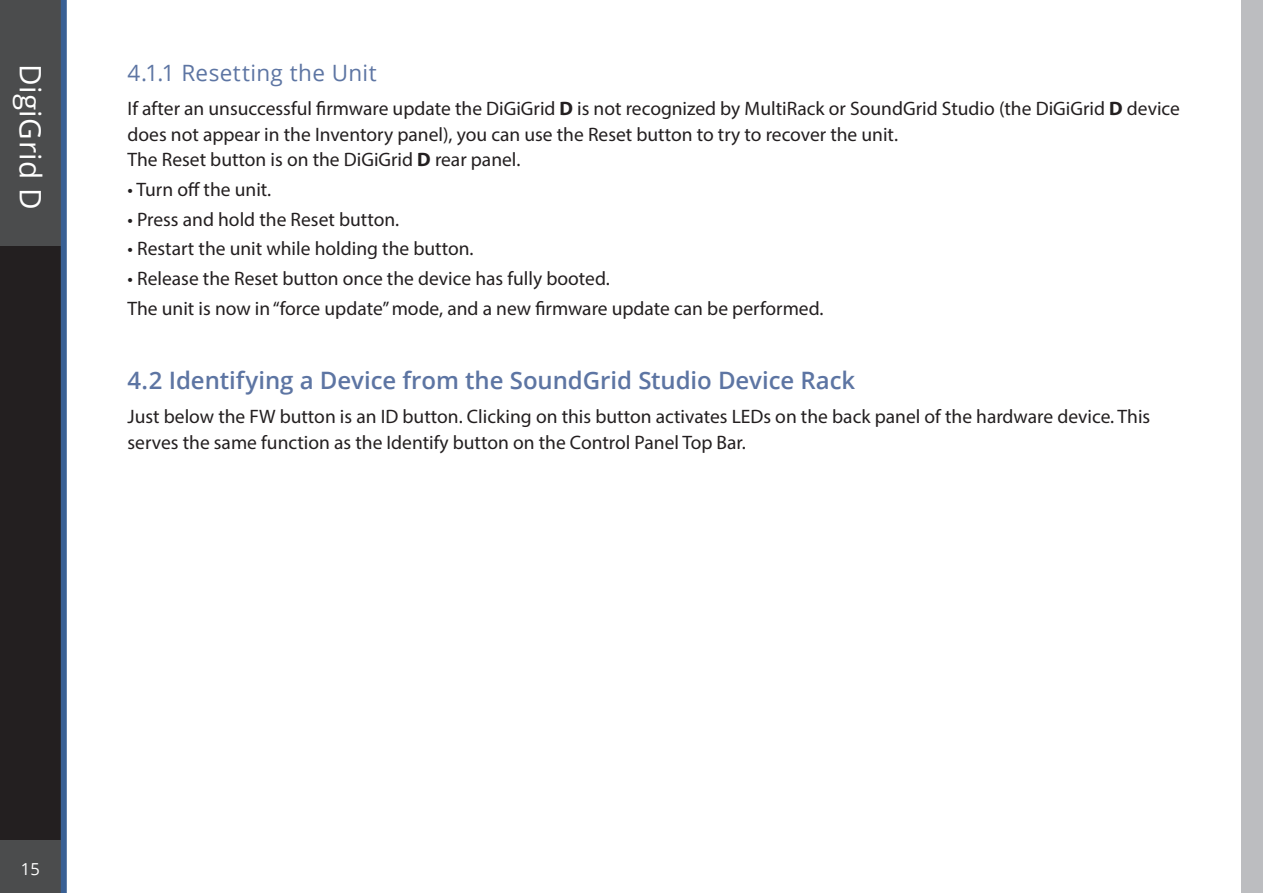
<style>
.page{position:relative;width:1263px;height:893px;background:#fff}
.page>*{position:absolute;margin:0;border:0;box-sizing:border-box;transform-origin:0 0}
.t1{font:29.7px "Open Sans";letter-spacing:.015em;color:#fff}
.t2{font:600 24px "Open Sans";letter-spacing:-.005em;color:#5d75a3}
.t3{font:22.5px "Open Sans";letter-spacing:.02em;color:#5d75a3}
.t4{font:19.5px/25.5px "Myriad Pro";color:#231f20}
.t5{font:16.5px "Open Sans";color:#fff}
.s1{font-weight:700}
</style>
<div class="page">
<div style="left:1242px;top:0;width:21px;height:893px;background:#bcbdc0"></div>
<svg style="left:0;top:0;width:67px;height:893px"></svg>
<h1 class="t1" style="left:51px;top:64px;width:148px;rotate:90deg">DigiGrid D</h1>
<p class="t3" style="left:128px;top:57px;width:251px">4.1.1 Resetting the Unit</p>
<p class="t4" style="left:128px;top:95px;width:1054px">If after an unsuccessful firmware update the DiGiGrid <span class="s1">D</span> is not recognized by MultiRack or SoundGrid Studio (the DiGiGrid <span class="s1">D</span> device does not appear in the Inventory panel ,) you can use the Reset button to try to recover the unit.<br>The Reset button is on the DiGiGrid <span class="s1">D</span> rear panel.</p>
<p class="t4" style="left:128px;top:176px;width:145px">• Turn off the unit.</p>
<p class="t4" style="left:128px;top:206px;width:273px">• Press and hold the Reset button.</p>
<p class="t4" style="left:128px;top:236px;width:348px">• Restart the unit while holding the button.</p>
<p class="t4" style="left:128px;top:263px;width:697px;line-height:29.7px">• Release the Reset button once the device has fully booted.<br>The unit is now in“force update”mode, and a new firmware update can be performed.</p>
<p class="t2" style="left:128px;top:364px;width:729px">4.2 Identifying a Device from the SoundGrid Studio Device Rack</p>
<p class="t4" style="left:128px;top:404px;width:1024px">Just below the FW button is an ID button. Clicking on this button activates LEDs on the back panel of the hardware device. This serves the same function as the Identify button on the Control Panel Top Bar.</p>
<p class="t5" style="left:21px;top:857px;width:20px">15</p>
</div>
